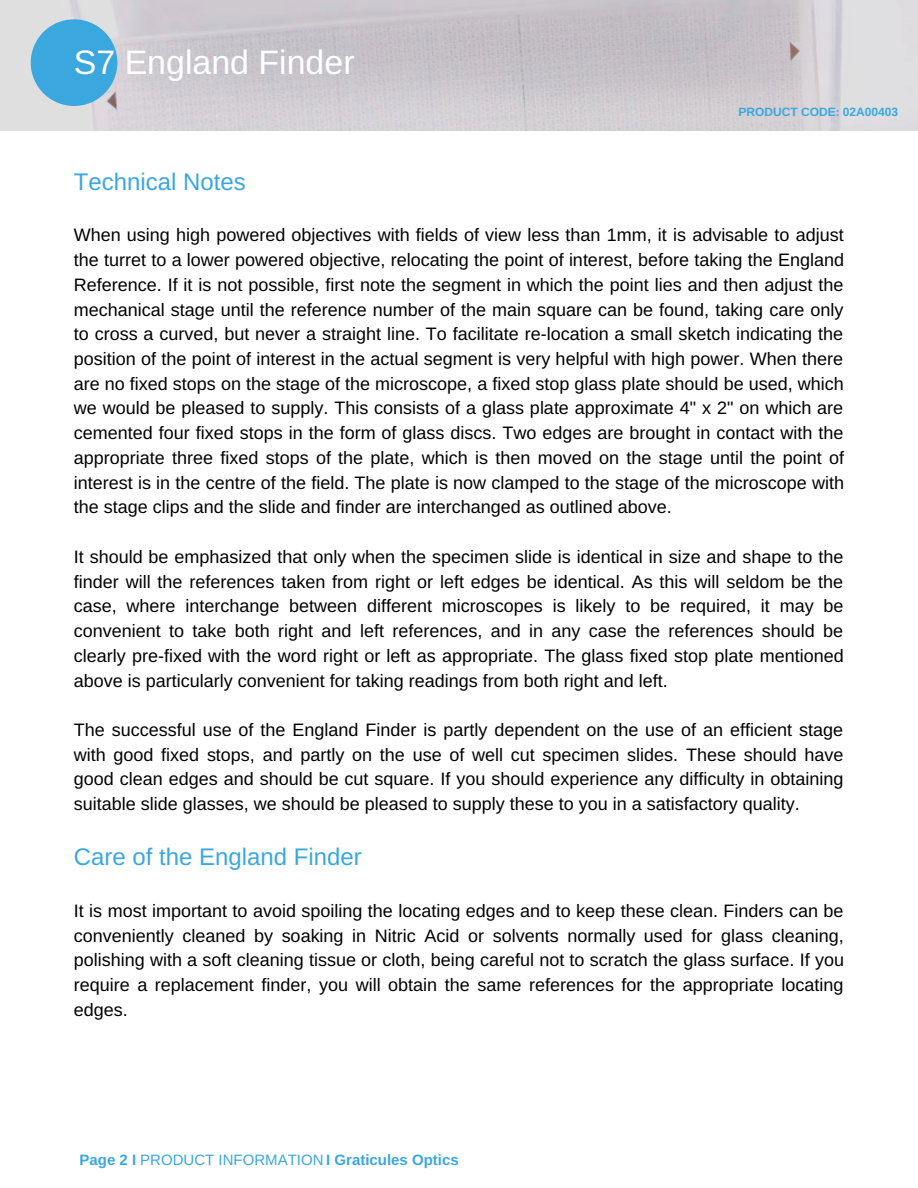
<style>
.page{position:relative;width:918px;height:1188px;background:#fff}
.page>*{position:absolute;margin:0;border:0;box-sizing:border-box;transform-origin:0 0}
.t1{font:33.9px "Arimo";color:#fff}
.t2{font:24px "Arimo";color:#3aa7df}
.t3{font:18px/24.8px "Arimo";color:#000;text-align:justify}
.t4{font:700 15px "Arimo";color:#3aa7df}
.t5{font:700 12px "Arimo";color:#3aa7df}
.s1{font-weight:400}
</style>
<div class="page">
<img style="left:0;top:0;width:918px;height:130px">
<svg style="left:31px;top:19px;width:86px;height:87px;background:#5bb1dd"></svg>
<h1 class="t1" style="left:74px;top:43px;width:282px">S7 England Finder</h1>
<p class="t5" style="left:739px;top:106px;width:161px">PRODUCT CODE: 02A00403</p>
<h2 class="t2" style="left:74px;top:168px;width:173px">Technical Notes</h2>
<p class="t3" style="left:74px;top:223px;width:772px">When using high powered objectives with fields of view less than 1mm, it is advisable to adjust the turret to a lower powered objective, relocating the point of interest, before taking the England Reference. If it is not possible, first note the segment in which the point lies and then adjust the mechanical stage until the reference number of the main square can be found, taking care only to cross a curved, but never a straight line. To facilitate re-location a small sketch indicating the position of the point of interest in the actual segment is very helpful with high power. When there are no fixed stops on the stage of the microscope, a fixed stop glass plate should be used, which we would be pleased to supply. This consists of a glass plate approximate 4" x 2" on which are cemented four fixed stops in the form of glass discs. Two edges are brought in contact with the appropriate three fixed stops of the plate, which is then moved on the stage until the point of interest is in the centre of the field. The plate is now clamped to the stage of the microscope with the stage clips and the slide and finder are interchanged as outlined above.</p>
<p class="t3" style="left:74px;top:544px;width:771px">It should be emphasized that only when the specimen slide is identical in size and shape to the finder will the references taken from right or left edges be identical. As this will seldom be the case, where interchange between different microscopes is likely to be required, it may be convenient to take both right and left references, and in any case the references should be clearly pre-fixed with the word right or left as appropriate. The glass fixed stop plate mentioned above is particularly convenient for taking readings from both right and left.</p>
<p class="t3" style="left:74px;top:717px;width:771px">The successful use of the England Finder is partly dependent on the use of an efficient stage with good fixed stops, and partly on the use of well cut specimen slides. These should have good clean edges and should be cut square. If you should experience any difficulty in obtaining suitable slide glasses, we should be pleased to supply these to you in a satisfactory quality.</p>
<h2 class="t2" style="left:74px;top:844px;width:289px">Care of the England Finder</h2>
<p class="t3" style="left:74px;top:898px;width:772px">It is most important to avoid spoiling the locating edges and to keep these clean. Finders can be conveniently cleaned by soaking in Nitric Acid or solvents normally used for glass cleaning, polishing with a soft cleaning tissue or cloth, being careful not to scratch the glass surface. If you require a replacement finder, you will obtain the same references for the appropriate locating edges.</p>
<p class="t4" style="left:80px;top:1152px;width:381px">Page 2 I <span class="s1">PRODUCT INFORMATION</span> I Graticules Optics</p>
</div>
